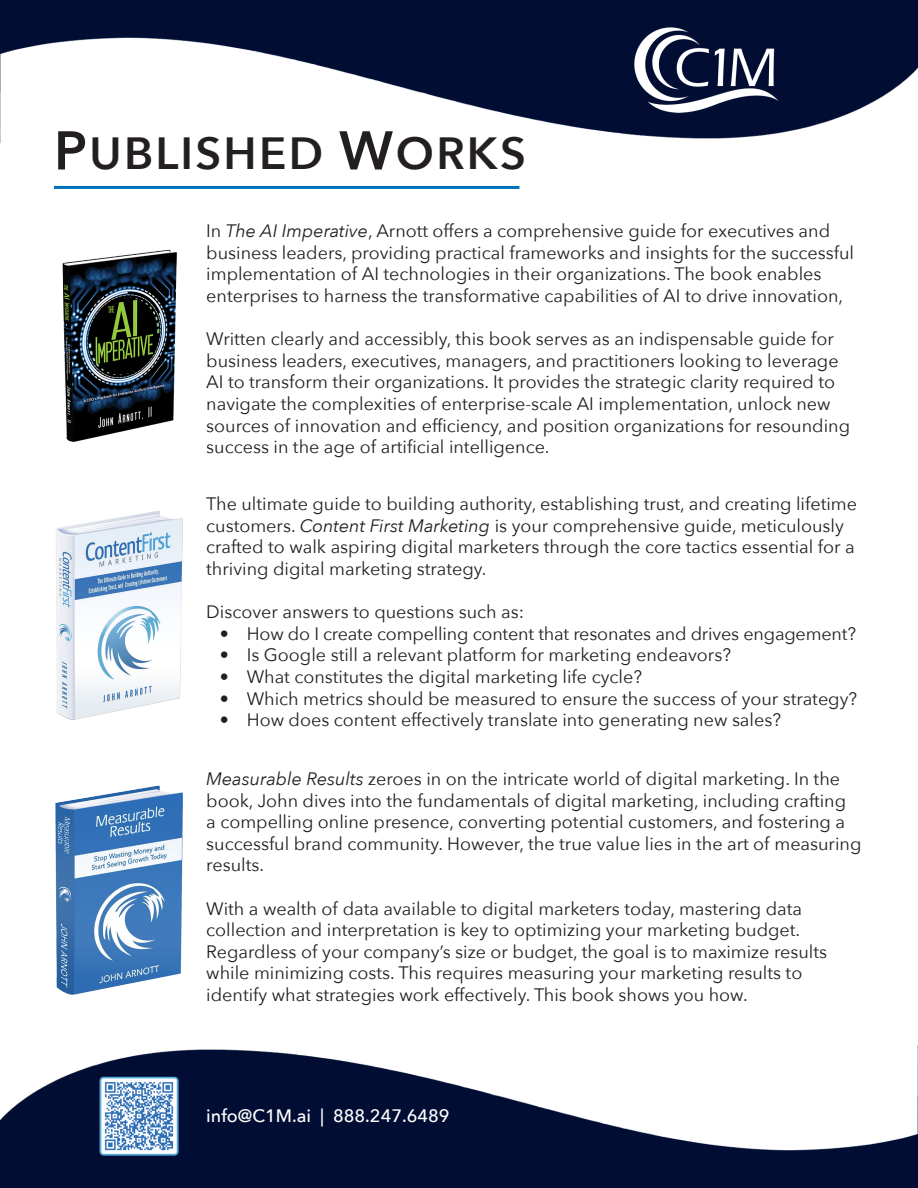
<style>
.page{position:relative;width:918px;height:1188px;background:#fff}
.page>*{position:absolute;margin:0;border:0;box-sizing:border-box;transform-origin:0 0}
.t1{font:600 45px "Avenir Next";letter-spacing:.05em;color:#231f20}
.t2{font:18px/21.6px "Avenir Next";color:#231f20}
.t3{font:500 18px "Avenir Next";color:#fff}
.s1{font-size:54px}
.s2{font-style:italic}
</style>
<div class="page">
<img style="left:0;top:1045px;width:918px;height:143px">
<img style="left:0;top:0;width:918px;height:143px">
<img style="left:625px;top:26px;width:154px;height:92px">
<hr style="left:54px;top:186px;width:465px;height:3px;background:#0071bc">
<img style="left:62px;top:249px;width:115px;height:193px">
<img style="left:56px;top:511px;width:127px;height:209px">
<img style="left:55px;top:786px;width:128px;height:209px">
<img style="left:95px;top:1071px;width:89px;height:89px">
<p class="t1" style="left:54px;top:115px;width:473px"><span class="s1">P</span>UBLISHED <span class="s1">W</span>ORKS</p>
<p class="t2" style="left:206px;top:219px;width:649px">In <span class="s2">The AI Imperative</span>, Arnott offers a comprehensive guide for executives and business leaders, providing practical frameworks and insights for the successful implementation of AI technologies in their organizations. The book enables enterprises to harness the transformative capabilities of AI to drive innovation,</p>
<p class="t2" style="left:206px;top:327px;width:645px">Written clearly and accessibly, this book serves as an indispensable guide for business leaders, executives, managers, and practitioners looking to leverage AI to transform their organizations. It provides the strategic clarity required to navigate the complexities of enterprise-scale AI implementation, unlock new sources of innovation and efficiency, and position organizations for resounding success in the age of artificial intelligence.</p>
<p class="t2" style="left:206px;top:492px;width:652px">The ultimate guide to building authority, establishing trust, and creating lifetime customers. <span class="s2">Content First Marketing</span> is your comprehensive guide, meticulously crafted to walk aspiring digital marketers through the core tactics essential for a thriving digital marketing strategy.</p>
<p class="t2" style="left:206px;top:600px;width:319px">Discover answers to questions such as:</p>
<p class="t2" style="left:220px;top:622px;width:638px">• How do I create compelling content that resonates and drives engagement?</p>
<p class="t2" style="left:220px;top:644px;width:513px">• Is Google still a relevant platform for marketing endeavors?</p>
<p class="t2" style="left:220px;top:665px;width:424px">• What constitutes the digital marketing life cycle?</p>
<p class="t2" style="left:220px;top:687px;width:639px">• Which metrics should be measured to ensure the success of your strategy?</p>
<p class="t2" style="left:220px;top:708px;width:563px">• How does content effectively translate into generating new sales?</p>
<p class="t2" style="left:206px;top:767px;width:657px"><span class="s2">Measurable Results</span> zeroes in on the intricate world of digital marketing. In the book, John dives into the fundamentals of digital marketing, including crafting<br>a compelling online presence, converting potential customers, and fostering a successful brand community. However, the true value lies in the art of measuring results.</p>
<p class="t2" style="left:206px;top:897px;width:622px">With a wealth of data available to digital marketers today, mastering data collection and interpretation is key to optimizing your marketing budget.<br>Regardless of your company’s size or budget, the goal is to maximize results while minimizing costs. This requires measuring your marketing results to identify what strategies work effectively. This book shows you how.</p>
<p class="t3" style="left:206px;top:1100px;width:245px">info@C1M.ai | 888.247.6489</p>
</div>
